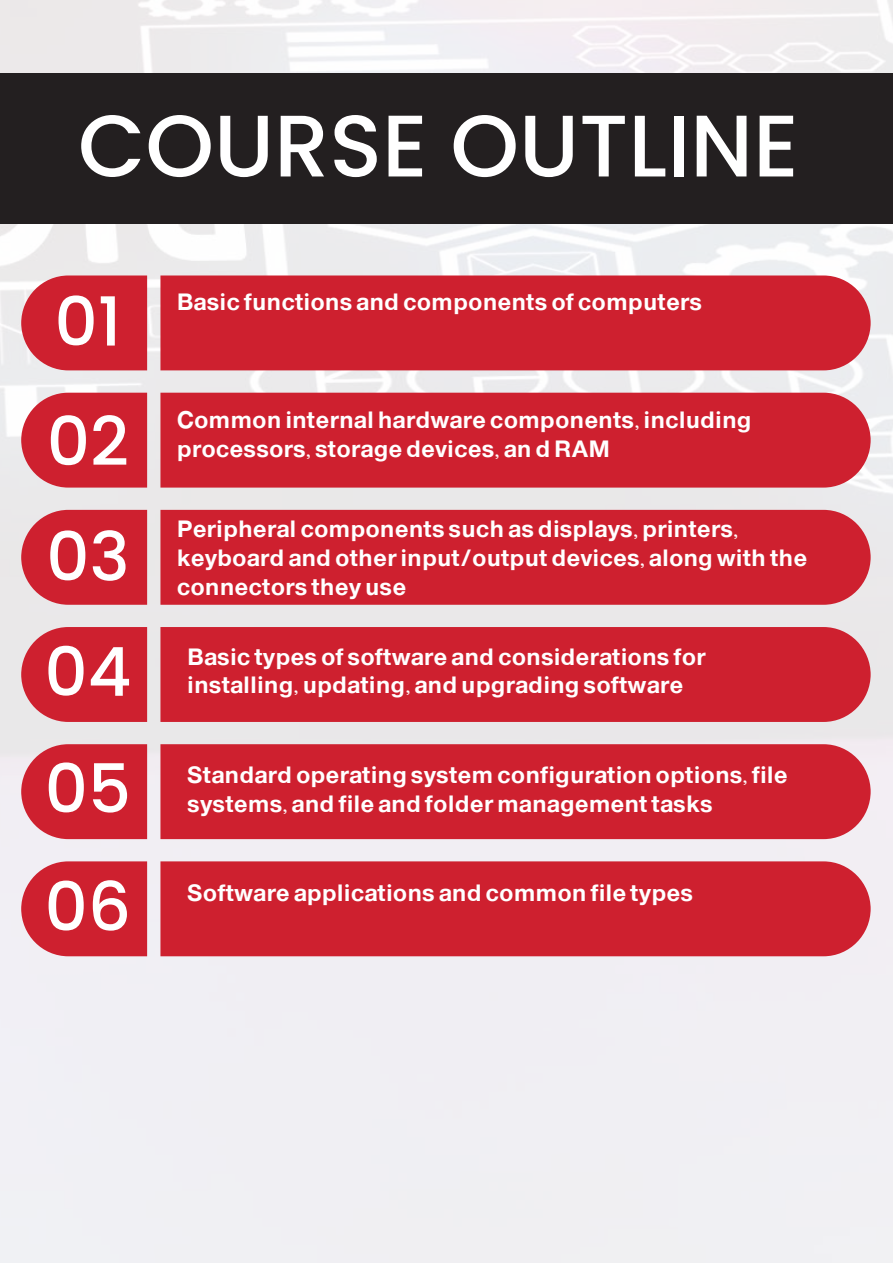
<style>
.page{position:relative;width:893px;height:1263px;background:#fff}
.page>*{position:absolute;margin:0;border:0;box-sizing:border-box;transform-origin:0 0}
.t1{font:500 87.3px "Poppins";color:#fff}
.t2{font:500 67.5px/117px "Poppins";color:#fff}
.t3{font:24px/28.8px "be IN Black";color:#fff}
</style>
<div class="page">
<img style="left:0;top:0;width:893px;height:1263px">
<div style="left:0;top:73px;width:892px;height:151px;background:#231f20"></div>
<svg style="left:21px;top:275px;width:126px;height:95px"></svg>
<div style="left:160px;top:275px;width:711px;height:95px;background:#ce202f"></div>
<svg style="left:21px;top:393px;width:126px;height:95px"></svg>
<div style="left:160px;top:393px;width:711px;height:95px;background:#ce202f"></div>
<svg style="left:21px;top:510px;width:126px;height:95px"></svg>
<div style="left:160px;top:510px;width:711px;height:95px;background:#ce202f"></div>
<svg style="left:21px;top:627px;width:126px;height:95px"></svg>
<div style="left:160px;top:627px;width:711px;height:95px;background:#ce202f"></div>
<svg style="left:21px;top:744px;width:126px;height:95px"></svg>
<div style="left:160px;top:744px;width:711px;height:95px;background:#ce202f"></div>
<svg style="left:21px;top:861px;width:126px;height:95px"></svg>
<div style="left:160px;top:861px;width:711px;height:95px;background:#ce202f"></div>
<h1 class="t1" style="left:78px;top:95px;width:722px">COURSE OUTLINE</h1>
<h2 class="t2" style="left:44px;top:264px;width:88px">01<br>02<br>03<br>04<br>05<br>06</h2>
<p class="t3" style="left:177px;top:287px;width:527px">Basic functions and components of computers</p>
<p class="t3" style="left:177px;top:406px;width:576px">Common internal hardware components, including processors, storage devices, an d RAM</p>
<p class="t3" style="left:177px;top:515px;width:632px">Peripheral components such as displays, printers, keyboard and other input/output devices, along with the connectors they use</p>
<p class="t3" style="left:187px;top:642px;width:520px">Basic types of software and considerations for installing, updating, and upgrading software</p>
<p class="t3" style="left:187px;top:760px;width:602px">Standard operating system configuration options, file systems, and file and folder management tasks</p>
<p class="t3" style="left:187px;top:878px;width:507px">Software applications and common file types</p>
</div>
